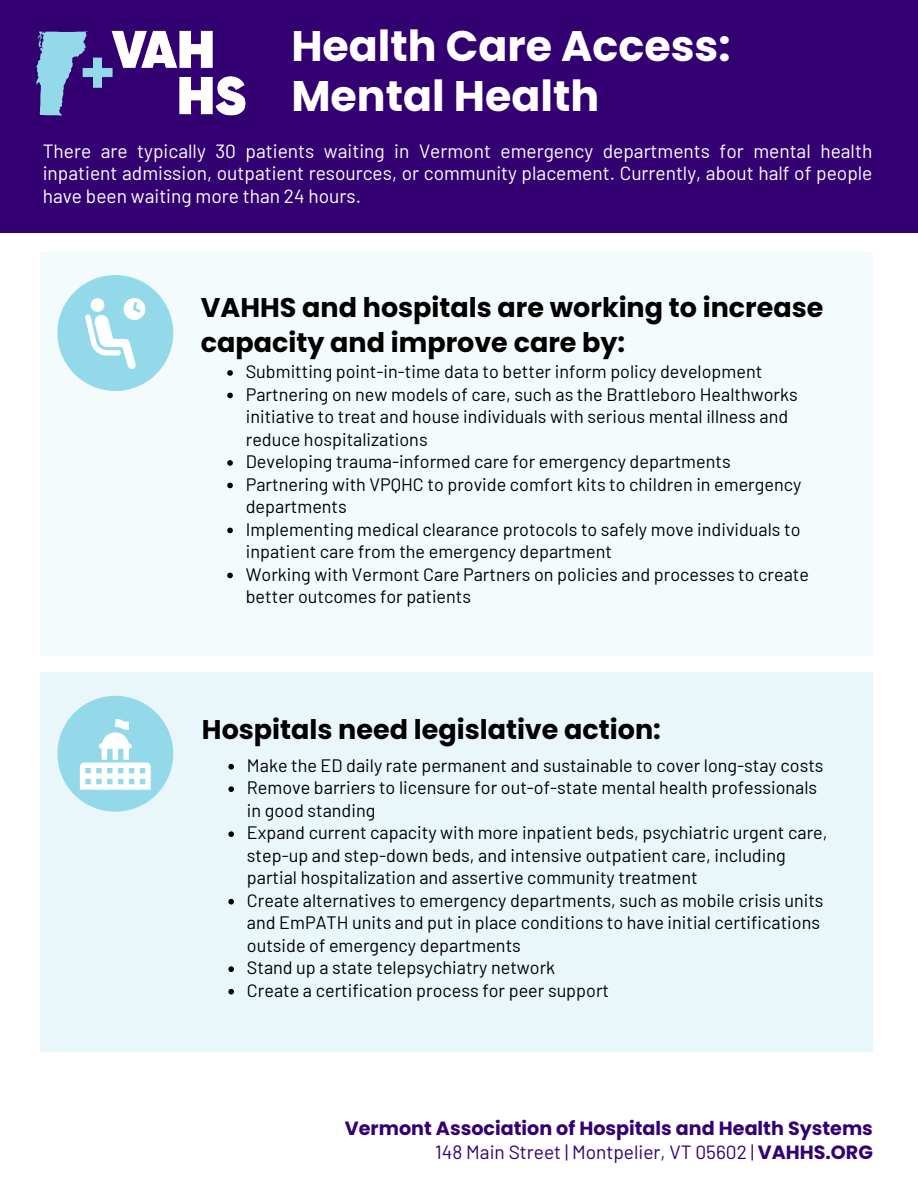
<style>
.page{position:relative;width:918px;height:1188px;background:#fff}
.page>*{position:absolute;margin:0;border:0;box-sizing:border-box;transform-origin:0 0}
.t1{font:700 42.75px/50.7px "Poppins";color:#fff}
.t2{font:700 27px/34.8px "Poppins";color:#000}
.t3{font:19.2px/22.5px "Barlow";color:#fff;text-align:justify}
.t4{font:700 19.2px "Poppins";color:#330072}
.t5{font:19.2px "Barlow";color:#330072}
.t6{font:18px/22.5px "Barlow";color:#000}
.s1{font-family:"Poppins";font-weight:700}
</style>
<div class="page">
<div style="left:0;top:0;width:918px;height:233px;background:#330072"></div>
<img style="left:36px;top:30px;width:210px;height:86px">
<div style="left:41px;top:252px;width:832px;height:404px;background:#f4fbfc"></div>
<svg style="left:57px;top:275px;width:116px;height:116px"></svg>
<svg style="left:227px;top:370px;width:6px;height:6px"></svg>
<svg style="left:227px;top:393px;width:6px;height:5px"></svg>
<svg style="left:227px;top:460px;width:6px;height:6px"></svg>
<svg style="left:227px;top:483px;width:6px;height:5px"></svg>
<svg style="left:227px;top:528px;width:6px;height:5px"></svg>
<svg style="left:227px;top:573px;width:6px;height:5px"></svg>
<div style="left:41px;top:673px;width:832px;height:379px;background:#e9f7fa"></div>
<svg style="left:57px;top:696px;width:116px;height:116px"></svg>
<svg style="left:228px;top:764px;width:6px;height:6px"></svg>
<svg style="left:228px;top:786px;width:6px;height:6px"></svg>
<svg style="left:228px;top:831px;width:6px;height:6px"></svg>
<svg style="left:228px;top:899px;width:6px;height:5px"></svg>
<svg style="left:228px;top:966px;width:6px;height:6px"></svg>
<svg style="left:228px;top:989px;width:6px;height:5px"></svg>
<h1 class="t1" style="left:291px;top:21px;width:441px">Health Care Access:<br>Mental Health</h1>
<p class="t3" style="left:43px;top:138px;width:831px">There are typically 30 patients waiting in Vermont emergency departments for mental health inpatient admission, outpatient resources, or community placement. Currently, about half of people have been waiting more than 24 hours.</p>
<h2 class="t2" style="left:201px;top:291px;width:624px">VAHHS and hospitals are working to increase capacity and improve care by:</h2>
<p class="t6" style="left:246px;top:359px;width:565px">Submitting point-in-time data to better inform policy development Partnering on new models of care, such as the Brattleboro Healthworks initiative to treat and house individuals with serious mental illness and reduce hospitalizations<br>Developing trauma-informed care for emergency departments Partnering with VPQHC to provide comfort kits to children in emergency departments<br>Implementing medical clearance protocols to safely move individuals to inpatient care from the emergency department<br>Working with Vermont Care Partners on policies and processes to create better outcomes for patients</p>
<h2 class="t2" style="left:202px;top:712px;width:460px">Hospitals need legislative action:</h2>
<p class="t6" style="left:247px;top:753px;width:582px">Make the ED daily rate permanent and sustainable to cover long-stay costs Remove barriers to licensure for out-of-state mental health professionals in good standing<br>Expand current capacity with more inpatient beds, psychiatric urgent care, step-up and step-down beds, and intensive outpatient care, including partial hospitalization and assertive community treatment<br>Create alternatives to emergency departments, such as mobile crisis units and EmPATH units and put in place conditions to have initial certifications outside of emergency departments<br>Stand up a state telepsychiatry network<br>Create a certification process for peer support</p>
<p class="t4" style="left:345px;top:1117px;width:530px">Vermont Association of Hospitals and Health Systems</p>
<p class="t5" style="left:435px;top:1138px;width:439px">148 Main Street | Montpelier, VT 05602 | <span class="s1">VAHHS.ORG</span></p>
</div>
